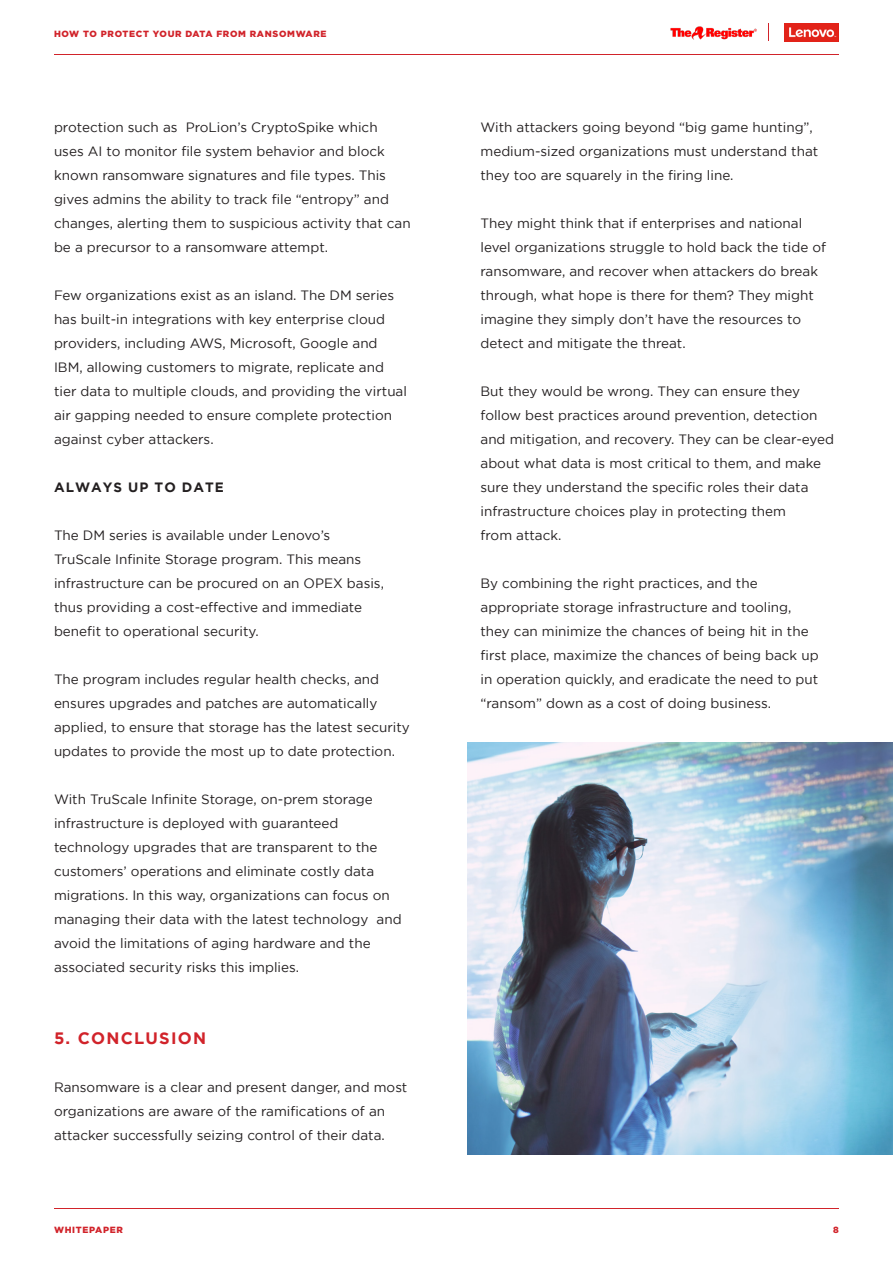
<style>
.page{position:relative;width:893px;height:1263px;background:#fff}
.page>*{position:absolute;margin:0;border:0;box-sizing:border-box;transform-origin:0 0}
.t1{font:700 16.5px "Gotham";letter-spacing:.075em;color:#d1232a}
.t2{font:13.5px/24px "Gotham";color:#231f20}
.t3{font:700 13.5px "Gotham";letter-spacing:.075em;color:#231f20}
.t4{font:900 9px "Gotham";letter-spacing:.075em;color:#d1232a}
</style>
<div class="page">
<hr style="left:54px;top:54px;width:785px;height:1px;background:#d1232a">
<hr style="left:54px;top:1208px;width:785px;height:1px;background:#d1232a">
<img style="left:670px;top:26px;width:87px;height:14px">
<img style="left:784px;top:23px;width:55px;height:19px">
<svg style="left:768px;top:23px;width:1px;height:18px"></svg>
<img style="left:468px;top:742px;width:425px;height:412px">
<p class="t4" style="left:54px;top:29px;width:274px">HOW TO PROTECT YOUR DATA FROM RANSOMWARE</p>
<p class="t2" style="left:54px;top:115px;width:358px">protection such as ProLion’s CryptoSpike which uses AI to monitor file system behavior and block known ransomware signatures and file types. This gives admins the ability to track file “entropy” and changes, alerting them to suspicious activity that can be a precursor to a ransomware attempt.</p>
<p class="t2" style="left:54px;top:283px;width:354px">Few organizations exist as an island. The DM series has built-in integrations with key enterprise cloud providers, including AWS, Microsoft, Google and IBM, allowing customers to migrate, replicate and tier data to multiple clouds, and providing the virtual air gapping needed to ensure complete protection against cyber attackers.</p>
<p class="t3" style="left:54px;top:479px;width:171px">ALWAYS UP TO DATE</p>
<p class="t2" style="left:54px;top:523px;width:278px">The DM series is available under Lenovo’s</p>
<p class="t2" style="left:54px;top:547px;width:331px">TruScale Infinite Storage program. This means infrastructure can be procured on an OPEX basis, thus providing a cost-effective and immediate benefit to operational security.</p>
<p class="t2" style="left:54px;top:667px;width:357px">The program includes regular health checks, and ensures upgrades and patches are automatically applied, to ensure that storage has the latest security updates to provide the most up to date protection.</p>
<p class="t2" style="left:54px;top:787px;width:349px">With TruScale Infinite Storage, on-prem storage infrastructure is deployed with guaranteed technology upgrades that are transparent to the customers’ operations and eliminate costly data migrations. In this way, organizations can focus on managing their data with the latest technology and avoid the limitations of aging hardware and the associated security risks this implies.</p>
<p class="t1" style="left:54px;top:1029px;width:154px">5. CONCLUSION</p>
<p class="t2" style="left:54px;top:1075px;width:355px">Ransomware is a clear and present danger, and most organizations are aware of the ramifications of an attacker successfully seizing control of their data.</p>
<p class="t2" style="left:480px;top:115px;width:339px">With attackers going beyond “big game hunting”, medium-sized organizations must understand that they too are squarely in the firing line.</p>
<p class="t2" style="left:480px;top:211px;width:347px">They might think that if enterprises and national level organizations struggle to hold back the tide of ransomware, and recover when attackers do break through, what hope is there for them? They might imagine they simply don’t have the resources to detect and mitigate the threat.</p>
<p class="t2" style="left:480px;top:379px;width:355px">But they would be wrong. They can ensure they follow best practices around prevention, detection and mitigation, and recovery. They can be clear-eyed about what data is most critical to them, and make sure they understand the specific roles their data infrastructure choices play in protecting them</p>
<p class="t2" style="left:480px;top:523px;width:82px">from attack.</p>
<p class="t2" style="left:480px;top:571px;width:312px">By combining the right practices, and the appropriate storage infrastructure and tooling,</p>
<p class="t2" style="left:480px;top:619px;width:340px">they can minimize the chances of being hit in the first place, maximize the chances of being back up in operation quickly, and eradicate the need to put “ransom” down as a cost of doing business.</p>
<p class="t4" style="left:54px;top:1225px;width:70px">WHITEPAPER</p>
<p class="t4" style="left:833px;top:1225px;width:7px">8</p>
</div>
